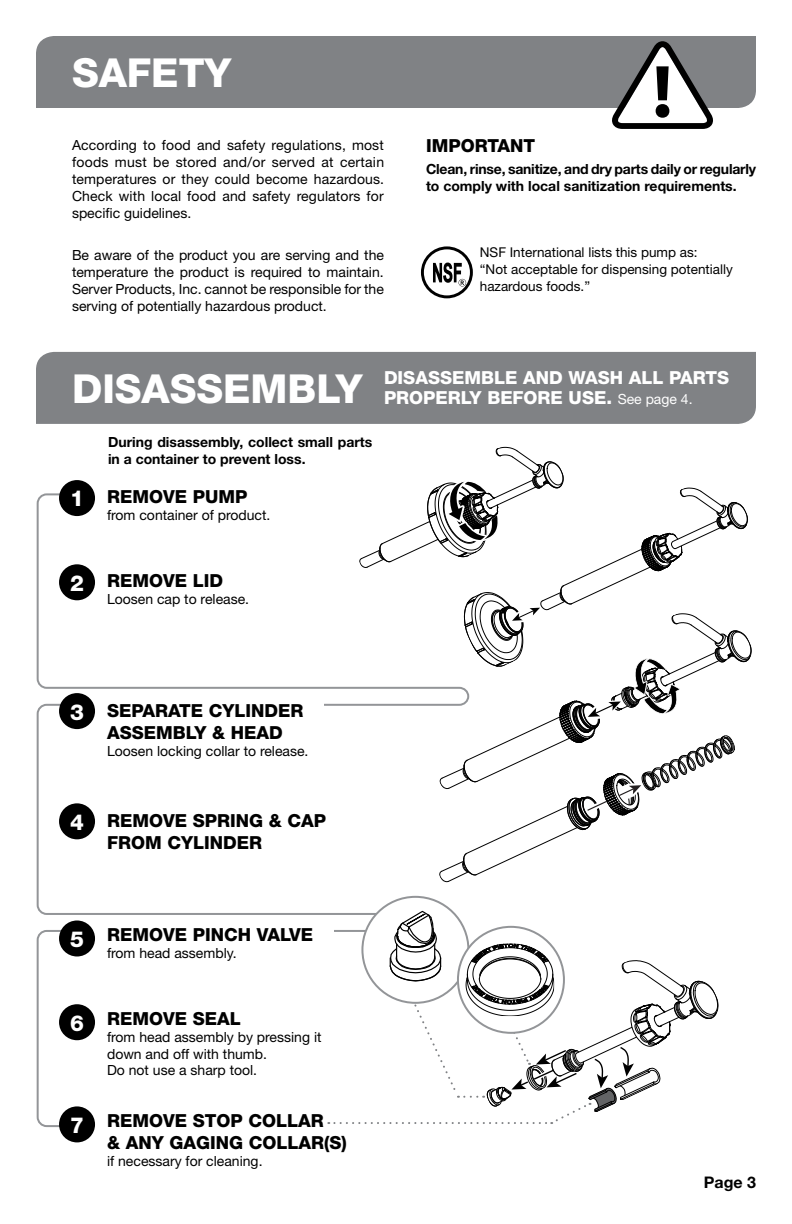
<style>
.page{position:relative;width:792px;height:1224px;background:#fff}
.page>*{position:absolute;margin:0;border:0;box-sizing:border-box;transform-origin:0 0}
.t1{font:800 40px "Helvetica Neue";color:#fff}
.t2{font:800 22px "Helvetica Neue";color:#fff}
.t3{font:800 18px/22px "Helvetica Neue";color:#000}
.t4{font:800 18px/20px "Helvetica Neue";color:#fff}
.t5{font:700 16px "Helvetica Neue";color:#000}
.t6{font:14px/17px "Helvetica Neue";color:#000;text-align:justify}
.t7{font:700 14px/17px "Helvetica Neue";color:#000}
.t8{font:13.6px/17px "Helvetica Neue";color:#000}
.s1{font-weight:400;font-size:14px}
</style>
<div class="page">
<div style="left:36px;top:36px;width:720px;height:72px;background:#808285"></div>
<svg style="left:611px;top:41px;width:103px;height:88px"></svg>
<svg style="left:421px;top:246px;width:52px;height:52px"></svg>
<svg style="left:36px;top:492px;width:417px;height:636px"></svg>
<div style="left:36px;top:352px;width:720px;height:72px;background:#808285"></div>
<div style="left:59px;top:1004px;width:36px;height:36px;background:#000;border-radius:50%"></div>
<div style="left:89px;top:813px;width:253px;height:56px;background:#fff"></div>
<div style="left:59px;top:803px;width:36px;height:36px;background:#000;border-radius:50%"></div>
<div style="left:89px;top:927px;width:244px;height:49px;background:#fff"></div>
<div style="left:59px;top:920px;width:36px;height:36px;background:#000;border-radius:50%"></div>
<div style="left:89px;top:489px;width:272px;height:49px;background:#fff"></div>
<div style="left:59px;top:480px;width:36px;height:36px;background:#000;border-radius:50%"></div>
<div style="left:89px;top:573px;width:272px;height:49px;background:#fff"></div>
<div style="left:59px;top:564px;width:36px;height:36px;background:#000;border-radius:50%"></div>
<svg style="left:360px;top:447px;width:392px;height:435px"></svg>
<div style="left:362px;top:897px;width:106px;height:106px;background:#fff;border-radius:50%"></div>
<div style="left:89px;top:703px;width:235px;height:71px;background:#fff"></div>
<div style="left:59px;top:693px;width:36px;height:36px;background:#000;border-radius:50%"></div>
<div style="left:89px;top:1113px;width:327px;height:76px;background:#fff"></div>
<div style="left:59px;top:1106px;width:36px;height:36px;background:#000;border-radius:50%"></div>
<svg style="left:328px;top:911px;width:390px;height:213px"></svg>
<h1 class="t1" style="left:72px;top:49px;width:161px">SAFETY</h1>
<p class="t6" style="left:72px;top:136px;width:314px">According to food and safety regulations, most foods must be stored and/or served at certain temperatures or they could become hazardous.<br>Check with local food and safety regulators for specific guidelines.</p>
<p class="t6" style="left:72px;top:247px;width:314px">Be aware of the product you are serving and the temperature the product is required to maintain.<br>Server Products, Inc. cannot be responsible for the serving of potentially hazardous product.</p>
<p class="t3" style="left:426px;top:135px;width:111px">IMPORTANT</p>
<p class="t7" style="left:426px;top:160px;width:332px">Clean, rinse, sanitize, and dry parts daily or regularly to comply with local sanitization requirements.</p>
<p class="t8" style="left:480px;top:244px;width:255px">NSF International lists this pump as:<br>“Not acceptable for dispensing potentially hazardous foods.”</p>
<h1 class="t1" style="left:72px;top:365px;width:292px">DISASSEMBLY</h1>
<h2 class="t2" style="left:70px;top:486px;width:15px">1</h2>
<p class="t7" style="left:108px;top:433px;width:266px">During disassembly, collect small parts in a container to prevent loss.</p>
<p class="t3" style="left:107px;top:486px;width:142px">REMOVE PUMP</p>
<p class="t6" style="left:107px;top:506px;width:165px">from container of product.</p>
<p class="t4" style="left:384px;top:368px;width:347px">DISASSEMBLE AND WASH ALL PARTS<br>PROPERLY BEFORE USE. <span class="s1">See page 4.</span></p>
<h2 class="t2" style="left:70px;top:570px;width:15px">2</h2>
<p class="t3" style="left:107px;top:570px;width:117px">REMOVE LID</p>
<p class="t6" style="left:107px;top:590px;width:144px">Loosen cap to release.</p>
<h2 class="t2" style="left:70px;top:699px;width:15px">3</h2>
<p class="t3" style="left:107px;top:699px;width:198px">SEPARATE CYLINDER<br>ASSEMBLY &amp; HEAD</p>
<p class="t6" style="left:107px;top:742px;width:203px">Loosen locking collar to release.</p>
<h2 class="t2" style="left:70px;top:809px;width:15px">4</h2>
<p class="t3" style="left:107px;top:810px;width:221px">REMOVE SPRING &amp; CAP<br>FROM CYLINDER</p>
<h2 class="t2" style="left:70px;top:926px;width:15px">5</h2>
<p class="t3" style="left:107px;top:924px;width:208px">REMOVE PINCH VALVE</p>
<p class="t6" style="left:107px;top:944px;width:131px">from head assembly.</p>
<h2 class="t2" style="left:70px;top:1010px;width:15px">6</h2>
<p class="t3" style="left:107px;top:1008px;width:135px">REMOVE SEAL</p>
<p class="t6" style="left:107px;top:1028px;width:216px;text-align:left">from head assembly by pressing it down and off with thumb.<br>Do not use a sharp tool.</p>
<h2 class="t2" style="left:70px;top:1112px;width:15px">7</h2>
<p class="t3" style="left:107px;top:1110px;width:241px">REMOVE STOP COLLAR<br>&amp; ANY GAGING COLLAR(S)</p>
<p class="t6" style="left:107px;top:1152px;width:157px">if necessary for cleaning.</p>
<p class="t5" style="left:704px;top:1172px;width:54px">Page 3</p>
</div>
